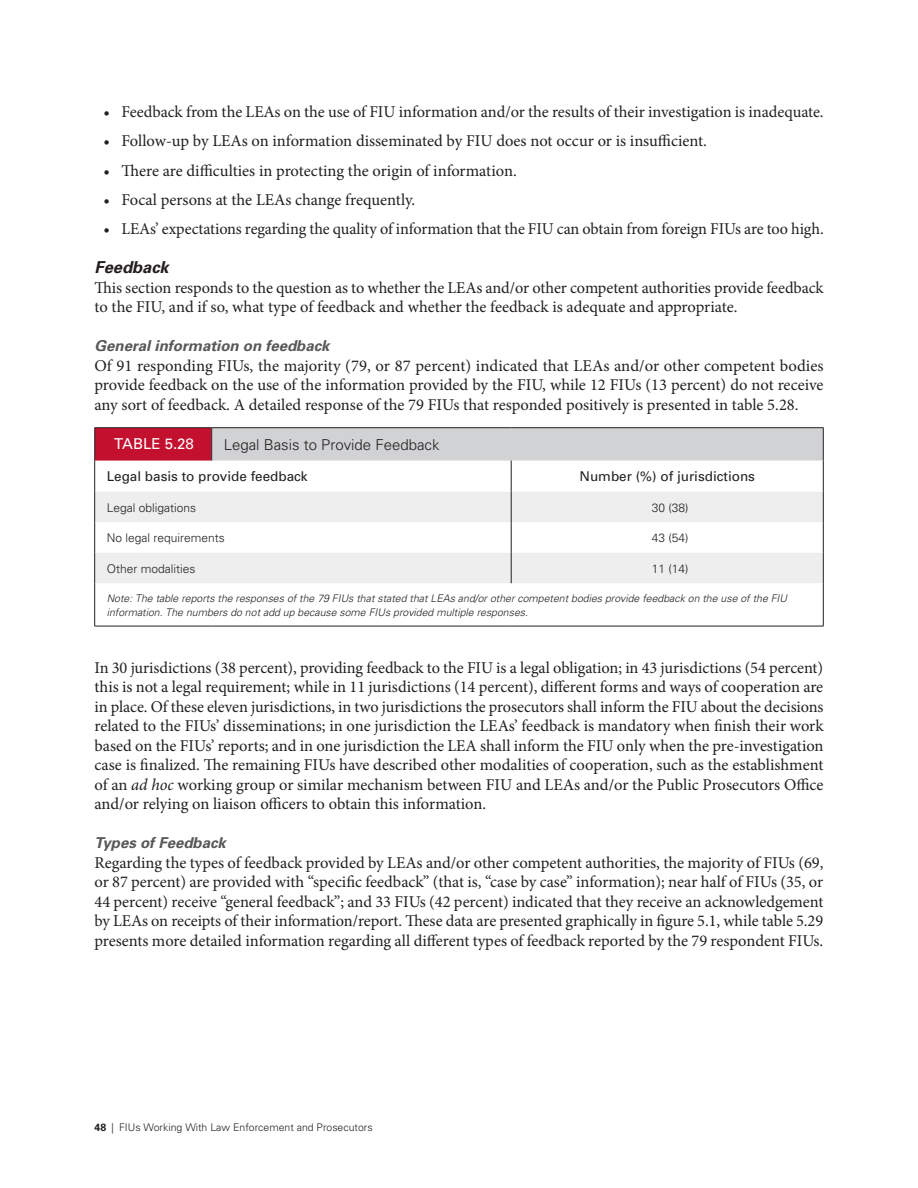
<style>
.page{position:relative;width:918px;height:1188px;background:#fff}
.page>*{position:absolute;margin:0;border:0;box-sizing:border-box;transform-origin:0 0}
.t1{font:16.5px/19.5px "Minion Pro";letter-spacing:-.005em;color:#231f20;text-align:justify}
.t2{font:italic 700 16.5px "Univers";color:#231f20}
.t3{font:italic 700 15px "Univers";color:#57585a}
.t4{font:300 15px "Univers";color:#231f20}
.t5{font:15px "Univers";color:#fff}
.t6{font:13.5px "Univers";color:#231f20}
.t7{font:300 12px "Univers";color:#231f20}
.t8{font:italic 300 10.5px/13.5px "Univers";color:#231f20}
.t9{font:300 10.5px "Univers";color:#231f20}
.s1{font-style:italic}
.s2{font-weight:700}
</style>
<div class="page">
<div style="left:95px;top:428px;width:117px;height:33px;background:#c3102f"></div>
<div style="left:212px;top:428px;width:611px;height:33px;background:#d1d2d4"></div>
<svg style="left:95px;top:492px;width:728px;height:91px;fill:#eeeeef"></svg>
<hr style="left:94px;top:427px;width:118px;height:1px;background:#231f20">
<hr style="left:94px;top:428px;width:1px;height:33px;background:#231f20">
<hr style="left:212px;top:427px;width:299px;height:1px;background:#231f20">
<hr style="left:211px;top:428px;width:1px;height:33px;background:#231f20">
<hr style="left:511px;top:427px;width:312px;height:1px;background:#231f20">
<hr style="left:823px;top:428px;width:1px;height:33px;background:#231f20">
<hr style="left:94px;top:461px;width:1px;height:31px;background:#231f20">
<hr style="left:511px;top:461px;width:1px;height:31px;background:#231f20">
<hr style="left:823px;top:461px;width:1px;height:31px;background:#231f20">
<hr style="left:94px;top:492px;width:1px;height:30px;background:#231f20">
<hr style="left:511px;top:492px;width:1px;height:30px;background:#231f20">
<hr style="left:823px;top:492px;width:1px;height:30px;background:#231f20">
<hr style="left:94px;top:522px;width:1px;height:31px;background:#231f20">
<hr style="left:511px;top:522px;width:1px;height:31px;background:#231f20">
<hr style="left:823px;top:522px;width:1px;height:31px;background:#231f20">
<hr style="left:94px;top:553px;width:1px;height:30px;background:#231f20">
<hr style="left:511px;top:553px;width:1px;height:30px;background:#231f20">
<hr style="left:823px;top:553px;width:1px;height:30px;background:#231f20">
<hr style="left:94px;top:583px;width:1px;height:43px;background:#231f20">
<hr style="left:823px;top:583px;width:1px;height:43px;background:#231f20">
<hr style="left:94px;top:626px;width:118px;height:1px;background:#231f20">
<hr style="left:212px;top:626px;width:299px;height:1px;background:#231f20">
<hr style="left:511px;top:626px;width:312px;height:1px;background:#231f20">
<p class="t1" style="left:104px;top:102px;width:722px">• Feedb ack from the LEAs on the use of FIU information and/or the results of their investigation is inadequate.</p>
<p class="t1" style="left:104px;top:131px;width:605px">• Follow-up by LEAs on information disseminated by FIU does not occur or is insufficient.</p>
<p class="t1" style="left:104px;top:161px;width:415px">• There are difficulties in protecting the origin of information.</p>
<p class="t1" style="left:104px;top:190px;width:313px">• Focal persons at the LEAs change frequently.</p>
<p class="t1" style="left:104px;top:219px;width:722px">• LEAs’ expectations regarding the quality of information that the FIU can obtain from foreign FIUs are too high.</p>
<p class="t2" style="left:94px;top:257px;width:76px">Feedback</p>
<p class="t1" style="left:94px;top:278px;width:731px">This section responds to the question as to whether the LEAs and/or other competent authorities provide feedb ack to the FIU, and if so, what type of feedb ack and whether the feedb ack is adequate and appropriate.</p>
<p class="t3" style="left:94px;top:337px;width:237px">General information on feedback</p>
<p class="t1" style="left:94px;top:356px;width:731px">Of 91 responding FIUs, the majority (79, or 87 percent) indicated that LEAs and/or other competent bodies provide feedback on the use of the information provided by the FIU, while 12 FIUs (13 percent) do not receive any sort of feedback. A detailed response of the 79 FIUs that responded positively is presented in table 5.28.</p>
<p class="t5" style="left:114px;top:435px;width:81px">TABLE 5.28</p>
<p class="t4" style="left:224px;top:436px;width:217px">Legal Basis to Provide Feedback</p>
<p class="t6" style="left:107px;top:469px;width:203px">Legal basis to provide feedback</p>
<p class="t6" style="left:580px;top:469px;width:177px">Number (%) of jurisdictions</p>
<p class="t7" style="left:107px;top:500px;width:91px">Legal obligations</p>
<p class="t7" style="left:652px;top:500px;width:38px">30 (38)</p>
<p class="t7" style="left:107px;top:531px;width:120px">No legal requirements</p>
<p class="t7" style="left:652px;top:531px;width:38px">43 (54)</p>
<p class="t7" style="left:107px;top:561px;width:90px">Other modalities</p>
<p class="t7" style="left:652px;top:561px;width:38px">11 (14)</p>
<p class="t8" style="left:107px;top:592px;width:682px">Note: The table reports the responses of the 79 FIUs that stated that LEAs and/or other competent bodies provide feedback on the use of the FIU information. The numbers do not add up because some FIUs provided multiple responses.</p>
<p class="t1" style="left:94px;top:658px;width:731px">In 30 jurisdictions (38 percent), providing feedback to the FIU is a legal obligation; in 43 jurisdictions (54 percent) this is not a legal requirement; while in 11 jurisdictions (14 percent), different forms and ways of cooperation are in place. Of these eleven jurisdictions, in two jurisdictions the prosecutors shall inform the FIU about the decisions related to the FIUs’ disseminations; in one jurisdiction the LEAs’ feedback is mandatory when finish their work b ased on the FIUs’ reports; and in one jurisdiction the LEA shall inform the FIU only when the pre-investigation case is finalized. The remaining FIUs have describ ed other modalities of cooperation, such as the establishment of an <span class="s1">ad hoc</span> working group or similar mechanism between FIU and LEAs and/or the Public Prosecutors Office and/or relying on liaison officers to obtain this information.</p>
<p class="t3" style="left:94px;top:834px;width:133px">Types of Feedback</p>
<p class="t1" style="left:94px;top:853px;width:731px">Regarding the types of feedb ack provided by LEAs and/or other competent authorities, the majority of FIUs (69, or 87 percent) are provided with “specific feedback” (that is, “case by case” information); near half of FIUs (35, or 44 percent) receive “general feedback”; and 33 FIUs (42 percent) indicated that they receive an acknowledgement by LEAs on receipts of their information/report. These data are presented graphically in figure 5.1, while table 5.29 presents more detailed information regarding all different types of feedb ack reported by the 79 respondent FIUs.</p>
<p class="t9" style="left:94px;top:1121px;width:280px"><span class="s2">48</span> | FIUs Working With Law Enforcement and Prosecutors</p>
</div>
